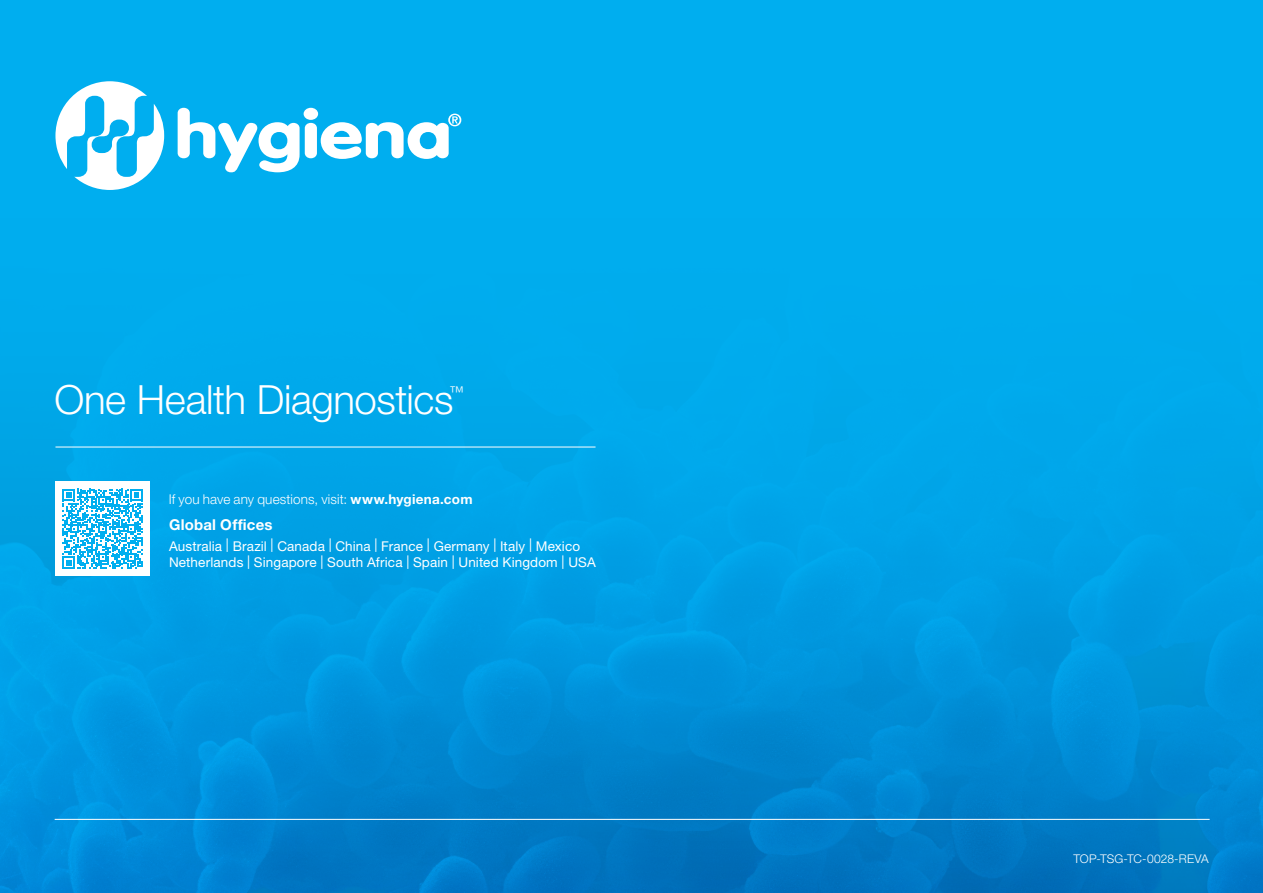
<style>
.page{position:relative;width:1263px;height:893px;background:#00aeef}
.page>*{position:absolute;margin:0;border:0;box-sizing:border-box;transform-origin:0 0}
.Cover_Type{font:300 40.35px "Helvetica Neue LT Pro";letter-spacing:-.01em;color:#fff}
.t1{font:700 15px "Helvetica Neue LT Pro";letter-spacing:.015em;color:#fff}
.Cover_Type-2{font:300 14.85px "Helvetica Neue LT Pro";color:#fff}
.t2{font:13.5px/16.5px "Helvetica Neue LT Pro";letter-spacing:.01em;color:#fff}
.Detail_Copy{font:300 13.5px "Helvetica Neue LT Pro";letter-spacing:.01em;color:#fff}
.t3{font:300 12px "Helvetica Neue LT Pro";letter-spacing:.005em;color:#fff}
.s1{font-weight:700}
</style>
<div class="page">
<img style="left:0;top:446px;width:1263px;height:447px">
<svg style="left:178px;top:108px;width:283px;height:64px"></svg>
<svg style="left:55px;top:81px;width:109px;height:109px"></svg>
<div style="left:55px;top:482px;width:95px;height:94px;background:#fff"></div>
<svg style="left:63px;top:489px;width:80px;height:80px"></svg>
<hr style="left:55px;top:819px;width:1154px;height:1px;background:#fff">
<hr style="left:55px;top:447px;width:540px;height:1px;background:#fff">
<p class="Cover_Type" style="left:54px;top:375px;width:401px">One Health Diagnostics</p>
<p class="Cover_Type-2" style="left:449px;top:383px;width:16px">™</p>
<p class="Detail_Copy" style="left:169px;top:490px;width:305px">If you have any questions, visit: <span class="s1">www.hygiena.com</span></p>
<p class="t1" style="left:169px;top:515px;width:105px">Global Offices</p>
<p class="t2" style="left:169px;top:537px;width:428px">Australia | Brazil | Canada | China | France | Germany | Italy | Mexico<br>Netherlands | Singapore | South Africa | Spain | United Kingdom | USA</p>
<p class="t3" style="left:1073px;top:852px;width:137px">TOP-TSG-TC-0028-REVA</p>
</div>
